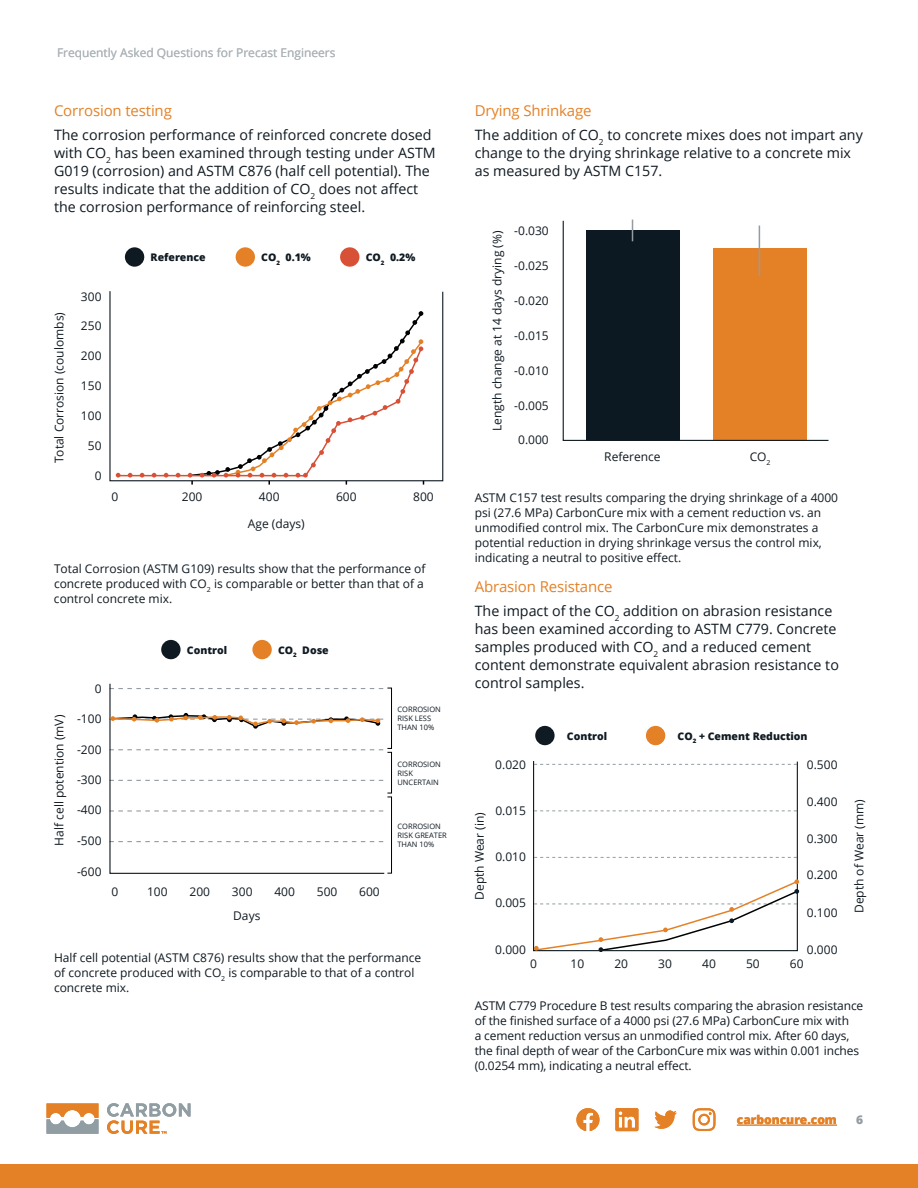
<style>
.page{position:relative;width:918px;height:1188px;background:#fff}
.page>*{position:absolute;margin:0;border:0;box-sizing:border-box;transform-origin:0 0}
.t1{font:15px "Open Sans";letter-spacing:-.01em;color:#e48127}
.t2{font:14.25px/18px "Open Sans";color:#0f1921}
.t3{font:12px/15px "Open Sans";color:#0f1921}
.t4{font:12px "Open Sans";color:#aeb5b9}
.t5{font:800 12px "Open Sans";color:#e48127}
.t6{font:800 12px "Open Sans";color:#949ca1}
.t7{font:800 10.5px "Open Sans";color:#0f1a22}
.t8{font:7.5px/9px "Open Sans";color:#0f1921}
</style>
<div class="page">
<svg style="left:46px;top:1103px;width:52px;height:31px"></svg>
<svg style="left:107px;top:1103px;width:84px;height:31px"></svg>
<hr style="left:737px;top:1125px;width:100px;height:1px;background:#e48127">
<svg style="left:693px;top:1108px;width:23px;height:23px"></svg>
<svg style="left:615px;top:1108px;width:23px;height:23px"></svg>
<svg style="left:576px;top:1108px;width:24px;height:23px"></svg>
<svg style="left:654px;top:1110px;width:23px;height:19px"></svg>
<div style="left:0;top:1164px;width:918px;height:24px;background:#e48127"></div>
<svg style="left:109px;top:291px;width:335px;height:191px"></svg>
<div style="left:125px;top:247px;width:19px;height:20px;background:#0f1921;border-radius:50%"></div>
<div style="left:236px;top:247px;width:19px;height:20px;background:#e48127;border-radius:50%"></div>
<div style="left:340px;top:247px;width:19px;height:20px;background:#d85035;border-radius:50%"></div>
<svg style="left:116px;top:311px;width:308px;height:174px"></svg>
<svg style="left:109px;top:683px;width:276px;height:191px"></svg>
<div style="left:161px;top:640px;width:20px;height:19px;background:#0f1921;border-radius:50%"></div>
<div style="left:252px;top:640px;width:20px;height:19px;background:#e48127;border-radius:50%"></div>
<svg style="left:109px;top:713px;width:274px;height:16px"></svg>
<div style="left:387px;top:688px;width:5px;height:61px;border:1px solid #000"></div>
<div style="left:387px;top:797px;width:5px;height:77px;border:1px solid #000"></div>
<div style="left:387px;top:752px;width:5px;height:41px;border:1px solid #000"></div>
<div style="left:535px;top:726px;width:20px;height:19px;background:#0f1a22;border-radius:50%"></div>
<div style="left:646px;top:726px;width:19px;height:19px;background:#e48127;border-radius:50%"></div>
<svg style="left:533px;top:761px;width:265px;height:118px"></svg>
<svg style="left:533px;top:879px;width:267px;height:73px"></svg>
<svg style="left:562px;top:220px;width:267px;height:221px"></svg>
<p class="t4" style="left:57px;top:48px;width:280px">Frequently Asked Questions for Precast Engineers</p>
<p class="t1" style="left:54px;top:105px;width:119px">Corrosion testing</p>
<p class="t2" style="left:54px;top:128px;width:383px">The corrosion performance of reinforced concrete dosed with CO<sub>2</sub> has been examined through testing under ASTM G019 (corrosion) and ASTM C876 (half cell potential). The results indicate that the addition of CO<sub>2</sub> does not a昀昀ect the corrosion performance of reinforcing steel.</p>
<p class="t3" style="left:53px;top:463px;width:153px;rotate:-90deg">Total Corrosion (coulombs)</p>
<p class="t3" style="left:81px;top:290px;width:22px">300</p>
<p class="t3" style="left:81px;top:320px;width:22px">250</p>
<p class="t3" style="left:81px;top:350px;width:22px">200</p>
<p class="t3" style="left:81px;top:379px;width:22px">150</p>
<p class="t3" style="left:81px;top:409px;width:22px">100</p>
<p class="t3" style="left:88px;top:439px;width:15px">50</p>
<p class="t3" style="left:95px;top:469px;width:8px">0</p>
<p class="t7" style="left:151px;top:253px;width:57px">Reference</p>
<p class="t7" style="left:261px;top:253px;width:51px">CO<sub>2</sub> 0.1%</p>
<p class="t7" style="left:366px;top:253px;width:51px">CO<sub>2</sub> 0.2%</p>
<p class="t3" style="left:112px;top:491px;width:8px">0</p>
<p class="t3" style="left:182px;top:491px;width:22px">200</p>
<p class="t3" style="left:259px;top:491px;width:22px">400</p>
<p class="t3" style="left:336px;top:491px;width:22px">600</p>
<p class="t3" style="left:413px;top:491px;width:22px">800</p>
<p class="t3" style="left:248px;top:517px;width:58px">Age (days)</p>
<p class="t3" style="left:54px;top:563px;width:373px">Total Corrosion (ASTM G109) results show that the performance of concrete produced with CO<sub>2</sub> is comparable or better than that of a control concrete mix.</p>
<p class="t3" style="left:53px;top:846px;width:132px;rotate:-90deg">Half cell potention (mV)</p>
<p class="t3" style="left:95px;top:682px;width:8px">0</p>
<p class="t3" style="left:77px;top:713px;width:26px">-100</p>
<p class="t3" style="left:77px;top:743px;width:26px">-200</p>
<p class="t3" style="left:77px;top:773px;width:26px">-300</p>
<p class="t3" style="left:77px;top:804px;width:26px">-400</p>
<p class="t3" style="left:77px;top:834px;width:26px">-500</p>
<p class="t3" style="left:77px;top:865px;width:26px">-600</p>
<p class="t7" style="left:187px;top:645px;width:42px">Control</p>
<p class="t7" style="left:278px;top:645px;width:52px">CO<sub>2</sub> Dose</p>
<p class="t3" style="left:112px;top:885px;width:8px">0</p>
<p class="t3" style="left:147px;top:885px;width:22px">100</p>
<p class="t3" style="left:190px;top:885px;width:22px">200</p>
<p class="t3" style="left:232px;top:885px;width:22px">300</p>
<p class="t3" style="left:274px;top:885px;width:22px">400</p>
<p class="t3" style="left:317px;top:885px;width:22px">500</p>
<p class="t3" style="left:359px;top:885px;width:22px">600</p>
<p class="t3" style="left:233px;top:910px;width:29px">Days</p>
<p class="t8" style="left:397px;top:706px;width:45px">CORROSION<br>RISK LESS<br>THAN 10%</p>
<p class="t8" style="left:397px;top:760px;width:45px">CORROSION<br>RISK<br>UNCERTAIN</p>
<p class="t8" style="left:397px;top:822px;width:51px">CORROSION<br>RISK GREATER<br>THAN 10%</p>
<p class="t3" style="left:54px;top:951px;width:369px">Half cell potential (ASTM C876) results show that the performance of concrete produced with CO<sub>2</sub> is comparable to that of a control concrete mix.</p>
<p class="t1" style="left:475px;top:105px;width:118px">Drying Shrinkage</p>
<p class="t2" style="left:475px;top:128px;width:390px">The addition of CO<sub>2</sub> to concrete mixes does not impart any change to the drying shrinkage relative to a concrete mix as measured by ASTM C157.</p>
<p class="t3" style="left:491px;top:431px;width:202px;rotate:-90deg">Length change at 14 days drying (%)</p>
<p class="t3" style="left:514px;top:224px;width:36px">-0.030</p>
<p class="t3" style="left:514px;top:259px;width:36px">-0.025</p>
<p class="t3" style="left:514px;top:294px;width:36px">-0.020</p>
<p class="t3" style="left:514px;top:329px;width:36px">-0.015</p>
<p class="t3" style="left:514px;top:364px;width:36px">-0.010</p>
<p class="t3" style="left:514px;top:399px;width:36px">-0.005</p>
<p class="t3" style="left:518px;top:434px;width:32px">0.000</p>
<p class="t3" style="left:604px;top:450px;width:58px">Reference</p>
<p class="t3" style="left:750px;top:450px;width:22px">CO<sub>2</sub></p>
<p class="t3" style="left:475px;top:492px;width:365px">ASTM C157 test results comparing the drying shrinkage of a 4000 psi (27.6 MPa) CarbonCure mix with a cement reduction vs. an unmodi昀椀ed control mix. The CarbonCure mix demonstrates a potential reduction in drying shrinkage versus the control mix, indicating a neutral to positive e昀昀ect.</p>
<p class="t1" style="left:475px;top:581px;width:139px">Abrasion Resistance</p>
<p class="t2" style="left:475px;top:604px;width:366px">The impact of the CO<sub>2</sub> addition on abrasion resistance has been examined according to ASTM C779. Concrete samples produced with CO<sub>2</sub> and a reduced cement content demonstrate equivalent abrasion resistance to control samples.</p>
<p class="t3" style="left:495px;top:758px;width:32px">0.020</p>
<p class="t7" style="left:567px;top:731px;width:42px">Control</p>
<p class="t7" style="left:678px;top:731px;width:132px">CO<sub>2</sub> + Cement Reduction</p>
<p class="t3" style="left:807px;top:758px;width:32px">0.500</p>
<p class="t3" style="left:473px;top:900px;width:89px;rotate:-90deg">Depth Wear (in)</p>
<p class="t3" style="left:495px;top:804px;width:32px">0.015</p>
<p class="t3" style="left:495px;top:851px;width:32px">0.010</p>
<p class="t3" style="left:495px;top:897px;width:32px">0.005</p>
<p class="t3" style="left:807px;top:795px;width:32px">0.400</p>
<p class="t3" style="left:807px;top:832px;width:32px">0.300</p>
<p class="t3" style="left:807px;top:869px;width:32px">0.200</p>
<p class="t3" style="left:807px;top:906px;width:32px">0.100</p>
<p class="t3" style="left:495px;top:943px;width:32px">0.000</p>
<p class="t3" style="left:807px;top:943px;width:32px">0.000</p>
<p class="t3" style="left:530px;top:957px;width:8px">0</p>
<p class="t3" style="left:571px;top:957px;width:15px">10</p>
<p class="t3" style="left:614px;top:957px;width:15px">20</p>
<p class="t3" style="left:658px;top:957px;width:15px">30</p>
<p class="t3" style="left:702px;top:957px;width:15px">40</p>
<p class="t3" style="left:746px;top:957px;width:15px">50</p>
<p class="t3" style="left:790px;top:957px;width:15px">60</p>
<p class="t3" style="left:853px;top:913px;width:115px;rotate:-90deg">Depth of Wear (mm)</p>
<p class="t3" style="left:475px;top:1000px;width:390px">ASTM C779 Procedure B test results comparing the abrasion resistance of the 昀椀nished surface of a 4000 psi (27.6 MPa) CarbonCure mix with<br>a cement reduction versus an unmodi昀椀ed control mix. After 60 days, the 昀椀nal depth of wear of the CarbonCure mix was within 0.001 inches (0.0254 mm), indicating a neutral e昀昀ect.</p>
<p class="t5" style="left:737px;top:1115px;width:102px">carboncure.com</p>
<p class="t6" style="left:856px;top:1115px;width:9px">6</p>
</div>
